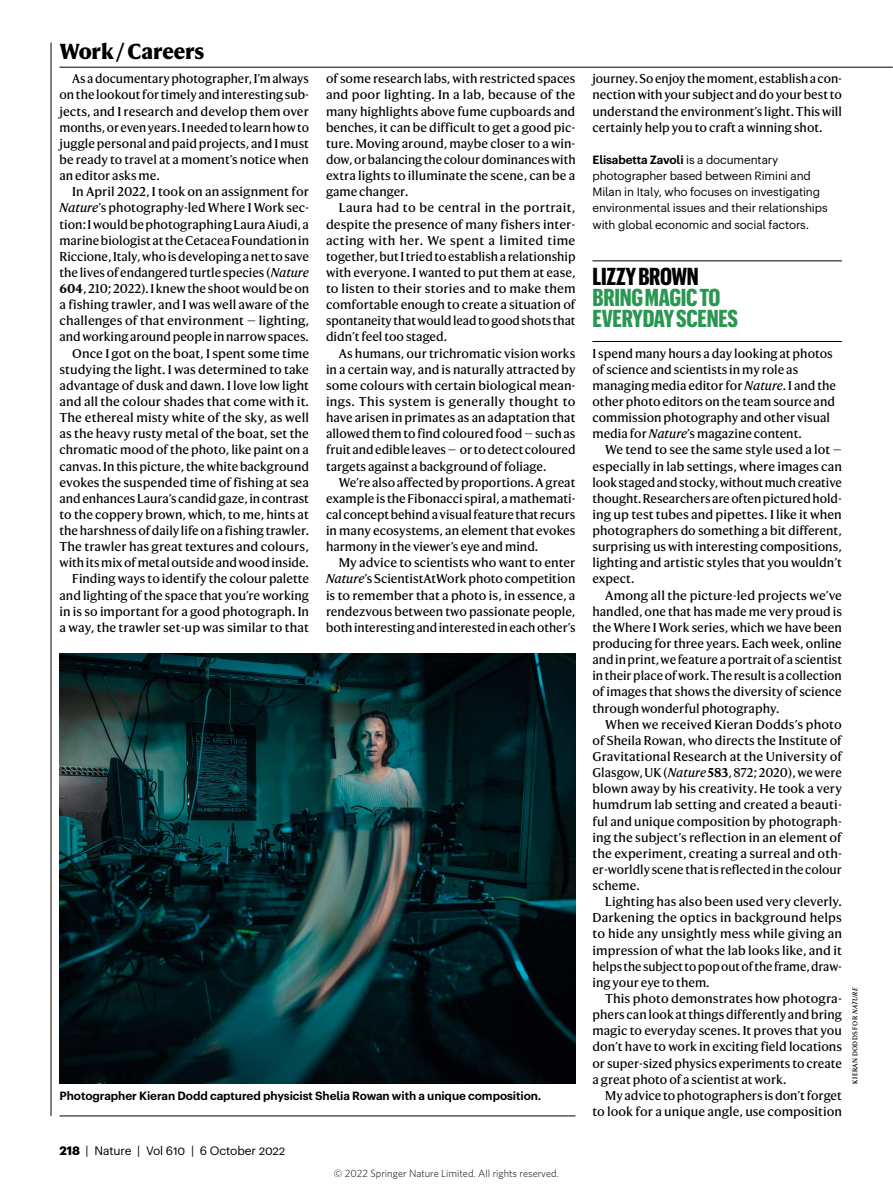
<style>
.page{position:relative;width:893px;height:1187px;background:#fff}
.page>*{position:absolute;margin:0;border:0;box-sizing:border-box;transform-origin:0 0}
.t1{font:700 24px/21px "Graphik X Cond";letter-spacing:-.01em;color:#299751}
.t2{font:700 24px "Graphik X Cond";letter-spacing:-.01em;color:#000}
.t3{font:800 21px "Harding";letter-spacing:-.01em;color:#000}
.t4{font:12.3px/16.2px "Harding Text";color:#000;text-align:justify}
.t5{font:12px "Graphik Naturel";letter-spacing:-.01em;color:#000}
.t6{font:11.7px/16px "Graphik Naturel";letter-spacing:-.01em;color:#000}
.t7{font:600 11.7px "Graphik Naturel";letter-spacing:-.005em;color:#000}
.t8{font:300 10.5px "Whitney";color:#000}
.t9{font:6.75px "Harding Text";letter-spacing:.05em;color:#000}
.s1{font-style:italic}
.s2{font-weight:600}
.s3{font-weight:700}
</style>
<div class="page">
<img style="left:60px;top:654px;width:515px;height:429px">
<hr style="left:60px;top:1115px;width:515px;height:1px;background:#000">
<hr style="left:592px;top:260px;width:250px;height:1px;background:#000">
<hr style="left:592px;top:341px;width:250px;height:1px;background:#000">
<hr style="left:51px;top:43px;width:1px;height:1072px;background:#000">
<hr style="left:60px;top:67px;width:833px;height:1px;background:#000">
<h2 class="t3" style="left:60px;top:39px;width:146px">Work / Careers</h2>
<p class="t4" style="left:60px;top:71px;width:251px;text-indent:13px">As a documentary photographer, I’m always on the lookout for timely and interesting sub&shy;jects, and I research and develop them over months, or even years. I needed to learn how to juggle personal and paid projects, and I must be ready to travel at a moment’s notice when an editor asks me.</p>
<p class="t4" style="left:60px;top:184px;width:251px;text-align:right">In April 2022, I took on an assignment for <span class="s1">Nature</span>’s photography-led Where I Work sec&shy;tion: I would be photographing Laura Aiudi, a marine biologist at the Cetacea Foundation in Riccione, Italy, who is developing a net to save the lives of endangered turtle species (<span class="s1">Nature </span><span class="s2">604</span>, 210; 2022). I knew the shoot would be on a fishing trawler, and I was well aware of the challenges of that environment — lighting, and working around people in narrow spaces.<br>Once I got on the boat, I spent some time studying the light. I was determined to take advantage of dusk and dawn. I love low light and all the colour shades that come with it.<br>The ethereal misty white of the sky, as well as the heavy rusty metal of the boat, set the chromatic mood of the photo, like paint on a canvas. In this picture, the white background evokes the suspended time of fishing at sea and enhances Laura’s candid gaze, in contrast to the coppery brown, which, to me, hints at the harshness of daily life on a fishing trawler.<br>The trawler has great textures and colours, with its mix of metal outside and wood inside.<br>Finding ways to identify the colour palette and lighting of the space that you’re working in is so important for a good photograph. In a way, the trawler set-up was similar to that</p>
<p class="t4" style="left:326px;top:71px;width:251px">of some research labs, with restricted spaces and poor lighting. In a lab, because of the many highlights above fume cupboards and benches, it can be difficult to get a good pic&shy;ture. Moving around, maybe closer to a win&shy;dow, or balancing the colour dominances with extra lights to illuminate the scene, can be a game changer.</p>
<p class="t4" style="left:326px;top:200px;width:251px;text-indent:13px">Laura had to be central in the portrait, despite the presence of many fishers inter&shy;acting with her. We spent a limited time together, but I tried to establish a relationship with everyone. I wanted to put them at ease, to listen to their stories and to make them comfortable enough to create a situation of spontaneity that would lead to good shots that didn’t feel too staged.</p>
<p class="t4" style="left:326px;top:345px;width:251px;text-indent:13px">As humans, our trichromatic vision works in a certain way, and is naturally attracted by some colours with certain biological mean&shy;ings. This system is generally thought to have arisen in primates as an adaptation that allowed them to find coloured food — such as fruit and edible leaves — or to detect coloured targets against a background of foliage.</p>
<p class="t4" style="left:326px;top:474px;width:251px;text-indent:13px">We’re also affected by proportions. A great example is the Fibonacci spiral, a mathemati&shy;cal concept behind a visual feature that recurs in many ecosystems, an element that evokes harmony in the viewer’s eye and mind.</p>
<p class="t4" style="left:326px;top:555px;width:251px;text-indent:13px">My advice to scientists who want to enter <span class="s1">Nature</span>’s ScientistAtWork photo competition is to remember that a photo is, in essence, a rendezvous between two passionate people, both interesting and interested in each other’s</p>
<p class="t7" style="left:60px;top:1086px;width:483px">Photographer Kieran Dodd captured physicist Shelia Rowan with a unique composition.</p>
<p class="t5" style="left:60px;top:1141px;width:227px"><span class="s3">218</span> | Nature | Vol 610 | 6 October 2022</p>
<p class="t8" style="left:334px;top:1166px;width:226px">© 2022 Springer Nature Limited. All rights reserved.</p>
<p class="t4" style="left:592px;top:71px;width:251px">journey. So enjoy the moment, establish a con&shy;nection with your subject and do your best to understand the environment’s light. This will certainly help you to craft a winning shot.</p>
<p class="t6" style="left:592px;top:151px;width:237px"><span class="s2">Elisabetta Zavoli</span> is a documentary photographer based between Rimini and Milan in Italy, who focuses on investigating environmental issues and their relationships with global economic and social factors.</p>
<h1 class="t2" style="left:592px;top:260px;width:108px">LIZZY BROWN</h1>
<h1 class="t1" style="left:592px;top:285px;width:147px">BRING MAGIC TO<br>EVERYDAY SCENES</h1>
<p class="t4" style="left:592px;top:345px;width:245px;text-align:left">I spend many hours a day looking at photos of science and scientists in my role as managing media editor for <span class="s1">Nature</span>. I and the other photo editors on the team source and commission photography and other visual media for <span class="s1">Nature</span>’s magazine content.</p>
<p class="t4" style="left:592px;top:442px;width:251px;text-indent:13px">We tend to see the same style used a lot — especially in lab settings, where images can look staged and stocky, without much creative thought. Researchers are often pictured hold&shy;ing up test tubes and pipettes. I like it when photographers do something a bit different, surprising us with interesting compositions, lighting and artistic styles that you wouldn’t expect.</p>
<p class="t4" style="left:592px;top:587px;width:251px;text-indent:13px">Among all the picture-led projects we’ve handled, one that has made me very proud is the Where I Work series, which we have been producing for three years. Each week, online and in print, we feature a portrait of a scientist in their place of work. The result is a collection of images that shows the diversity of science through wonderful photography.</p>
<p class="t4" style="left:592px;top:716px;width:251px;text-indent:13px">When we received Kieran Dodds’s photo of Sheila Rowan, who directs the Institute of Gravitational Research at the University of Glasgow, UK (<span class="s1">Nature</span> <span class="s2">583</span>, 872; 2020), we were blown away by his creativity. He took a very humdrum lab setting and created a beauti&shy;ful and unique composition by photograph&shy;ing the subject’s reflection in an element of the experiment, creating a surreal and oth&shy;er-worldly scene that is reflected in the colour scheme.</p>
<p class="t4" style="left:592px;top:893px;width:251px;text-indent:13px">Lighting has also been used very cleverly.<br>Darkening the optics in background helps to hide any unsightly mess while giving an impression of what the lab looks like, and it helps the subject to pop out of the frame, draw&shy;ing your eye to them.</p>
<p class="t4" style="left:592px;top:990px;width:251px;text-indent:13px">This photo demonstrates how photogra&shy;phers can look at things differently and bring magic to everyday scenes. It proves that you don’t have to work in exciting field locations or super-sized physics experiments to create a great photo of a scientist at work.</p>
<p class="t4" style="left:592px;top:1087px;width:251px;text-align:right">My advice to photographers is don’t forget to look for a unique angle, use composition</p>
<p class="t9" style="left:851px;top:1083px;width:98px;rotate:-90deg">KIERAN DODDS FOR <span class="s1">NATURE</span></p>
</div>
